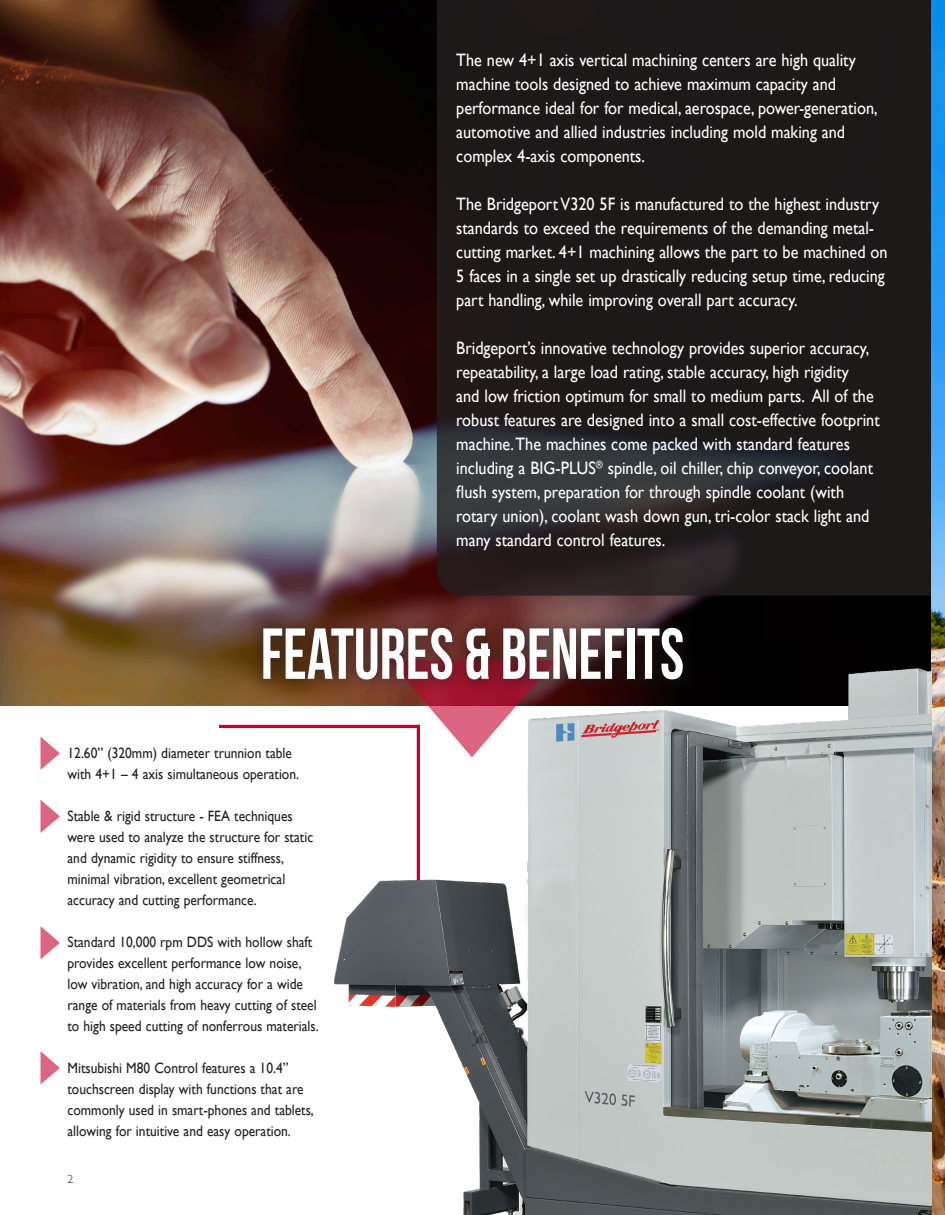
<style>
.page{position:relative;width:945px;height:1215px;background:#fff}
.page>*{position:absolute;margin:0;border:0;box-sizing:border-box;transform-origin:0 0}
.t1{font:72px "Bebas Neue";color:#fff;scale:.9 1}
.t2{font:18px/24px "Gill Sans";color:#fff;scale:.9 1}
.t3{font:15px/21px "Gill Sans";color:#231f20;scale:.9 1}
.t4{font:300 12px "Gill Sans";color:#231f20}
</style>
<div class="page">
<hr style="left:219px;top:725px;width:201px;height:3px;background:#c5002e">
<img style="left:0;top:0;width:932px;height:705px">
<svg style="left:437px;top:0;width:495px;height:596px;background:#1f1c1d"></svg>
<img style="left:932px;top:0;width:13px;height:1215px">
<svg style="left:932px;top:970px;width:13px;height:178px"></svg>
<svg style="left:932px;top:993px;width:13px;height:138px;background:#8b6040"></svg>
<div style="left:249px;top:614px;width:449px;height:81px;background:#231f20;opacity:.85"></div>
<img style="left:334px;top:634px;width:598px;height:581px">
<svg style="left:40px;top:737px;width:20px;height:33px"></svg>
<svg style="left:40px;top:800px;width:20px;height:33px"></svg>
<svg style="left:40px;top:926px;width:20px;height:33px"></svg>
<svg style="left:40px;top:1051px;width:20px;height:33px"></svg>
<p class="t2" style="left:456px;top:48px;width:470px">The new 4+1 axis vertical machining centers are high quality machine tools designed to achieve maximum capacity and performance ideal for for medical, aerospace, power-generation, automotive and allied industries including mold making and complex 4-axis components.</p>
<p class="t2" style="left:456px;top:192px;width:481px">The Bridgeport V320 5F is manufactured to the highest industry standards to exceed the requirements of the demanding metal&shy;cutting market. 4+1 machining allows the part to be machined on 5 faces in a single set up drastically reducing setup time, reducing part handling, while improving overall part accuracy.</p>
<p class="t2" style="left:456px;top:336px;width:472px">Bridgeport’s innovative technology provides superior accuracy, repeatability, a large load rating, stable accuracy, high rigidity<br>and low friction optimum for small to medium parts. All of the robust features are designed into a small cost-effective footprint machine. The machines come packed with standard features including a BIG-PLUS<sup>®</sup> spindle, oil chiller, chip conveyor, coolant flush system, preparation for through spindle coolant (with rotary union), coolant wash down gun, tri-color stack light and many standard control features.</p>
<h1 class="t1" style="left:261px;top:614px;width:472px">FEATURES &amp; BENEFITS</h1>
<p class="t3" style="left:68px;top:742px;width:259px">12.60” (320mm) diameter trunnion table with 4+1 – 4 axis simultaneous operation.</p>
<p class="t3" style="left:68px;top:805px;width:275px">Stable &amp; rigid structure - FEA techniques were used to analyze the structure for static and dynamic rigidity to ensure stiffness, minimal vibration, excellent geometrical accuracy and cutting performance.</p>
<p class="t3" style="left:68px;top:931px;width:281px">Standard 10,000 rpm DDS with hollow shaft provides excellent performance low noise, low vibration, and high accuracy for a wide range of materials from heavy cutting of steel to high speed cutting of nonferrous materials.</p>
<p class="t3" style="left:68px;top:1057px;width:275px">Mitsubishi M80 Control features a 10.4” touchscreen display with functions that are commonly used in smart-phones and tablets, allowing for intuitive and easy operation.</p>
<p class="t4" style="left:68px;top:1169px;width:7px">2</p>
</div>
